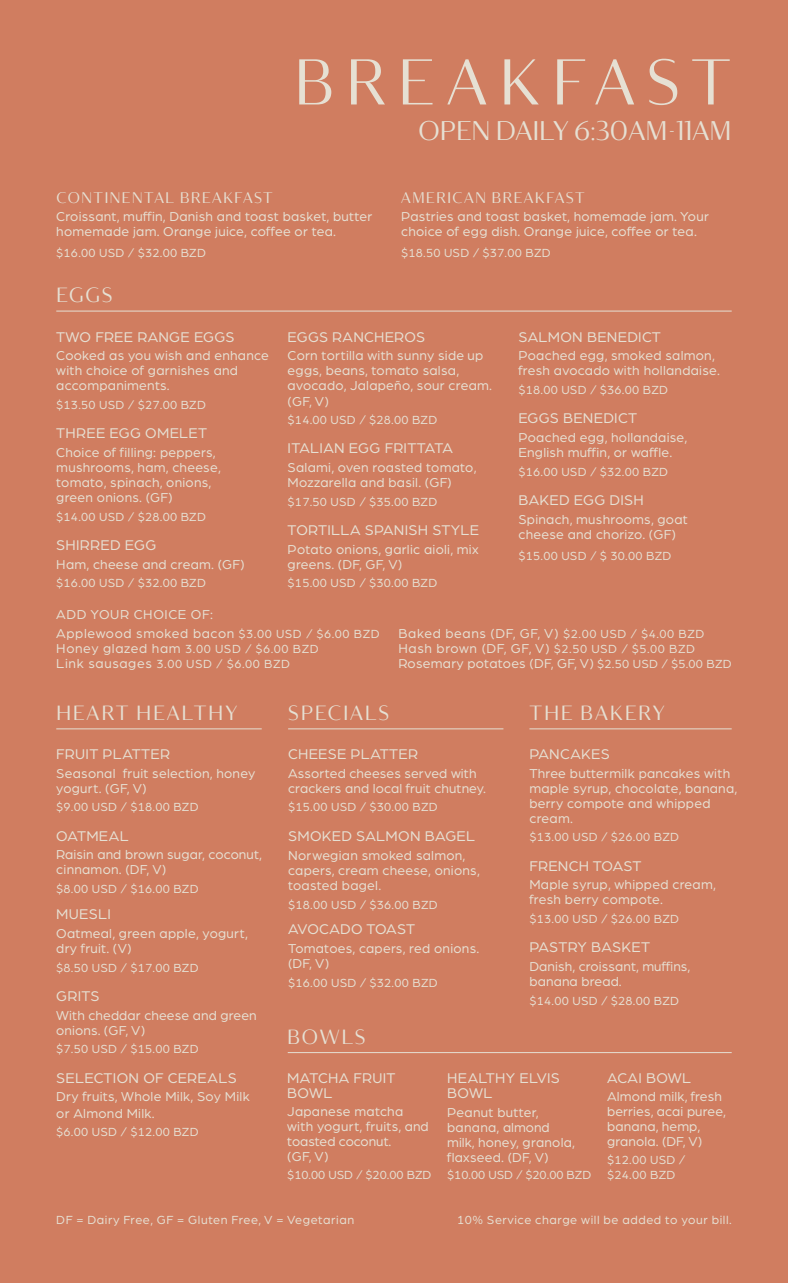
<style>
.page{position:relative;width:788px;height:1283px;background:#fff}
.page>*{position:absolute;margin:0;border:0;box-sizing:border-box;transform-origin:0 0}
.t1{font:62.5px "Darby Sans Poster Web";letter-spacing:.2em;color:#e6e0d3}
.t2{font:26.25px "Darby Sans Poster Web";letter-spacing:.015em;color:#e6e0d3}
.t3{font:20px "Darby Sans Poster Web";letter-spacing:.105em;color:#e6e0d3}
.t4{font:15px/15px "Arboria";letter-spacing:.02em;color:#e6e0d3}
.t5{font:15px "Darby Sans Poster Web";letter-spacing:.105em;color:#e6e0d3}
.t6{font:13.75px/15px "Arboria";letter-spacing:.02em;color:#e6e0d3}
.t7{font:13.75px/15px "Arboria";letter-spacing:.045em;color:#e6e0d3}
.t8{font:12.5px/15px "Arboria";letter-spacing:.02em;color:#e6e0d3}
.t9{font:12.5px "Arboria";letter-spacing:.045em;color:#e6e0d3}
.t10{font:12.5px "Arboria";color:#e6e0d3}
.s1{font-size:12.5px}
.s2{font-size:13.75px}
</style>
<div class="page">
<div style="left:0;top:0;width:788px;height:1282px;background:#d07d60"></div>
<hr style="left:56px;top:311px;width:675px;height:1px;background:#e6e0d3">
<hr style="left:288px;top:728px;width:215px;height:1px;background:#e6e0d3">
<hr style="left:56px;top:728px;width:206px;height:1px;background:#e6e0d3">
<hr style="left:288px;top:1052px;width:443px;height:1px;background:#e6e0d3">
<hr style="left:529px;top:728px;width:202px;height:1px;background:#e6e0d3">
<p class="t1" style="left:295px;top:37px;width:437px">BREAKFAST</p>
<p class="t2" style="left:418px;top:111px;width:314px">OPEN DAILY 6:30AM-11AM</p>
<p class="t5" style="left:56px;top:186px;width:218px">CONTINENTAL BREAKFAST</p>
<p class="t6" style="left:56px;top:209px;width:317px">Croissant, muffin, Danish and toast basket, butter homemade jam. Orange juice, coffee or tea.</p>
<p class="t8" style="left:56px;top:245px;width:151px">$16.00 USD / $32.00 BZD</p>
<p class="t3" style="left:56px;top:280px;width:58px">EGGS</p>
<p class="t5" style="left:401px;top:186px;width:185px">AMERICAN BREAKFAST</p>
<p class="t6" style="left:401px;top:209px;width:309px">Pastries and toast basket, homemade jam. Your choice of egg dish. Orange juice, coffee or tea.</p>
<p class="t8" style="left:401px;top:245px;width:151px">$18.50 USD / $37.00 BZD</p>
<p class="t4" style="left:56px;top:328px;width:180px">TWO FREE RANGE EGGS</p>
<p class="t6" style="left:56px;top:348px;width:214px">Cooked as you wish and enhance with choice of garnishes and accompaniments.</p>
<p class="t8" style="left:56px;top:397px;width:151px">$13.50 USD / $27.00 BZD</p>
<p class="t4" style="left:56px;top:425px;width:152px">THREE EGG OMELET</p>
<p class="t6" style="left:56px;top:444px;width:166px">Choice of filling: peppers, mushrooms, ham, cheese, tomato, spinach, onions, green onions. (GF)</p>
<p class="t8" style="left:56px;top:508px;width:151px">$14.00 USD / $28.00 BZD</p>
<p class="t4" style="left:56px;top:537px;width:102px">SHIRRED EGG</p>
<p class="t6" style="left:56px;top:556px;width:190px">Ham, cheese and cream. (GF)</p>
<p class="t8" style="left:56px;top:575px;width:151px">$16.00 USD / $32.00 BZD</p>
<p class="t4" style="left:287px;top:328px;width:139px">EGGS RANCHEROS</p>
<p class="t6" style="left:287px;top:348px;width:206px">Corn tortilla with sunny side up eggs, beans, tomato salsa, avocado, Jalapeño, sour cream. (GF, V)</p>
<p class="t8" style="left:287px;top:412px;width:151px">$14.00 USD / $28.00 BZD</p>
<p class="t4" style="left:287px;top:440px;width:167px">ITALIAN EGG FRITTATA</p>
<p class="t6" style="left:287px;top:459px;width:190px">Salami, oven roasted tomato,<br>Mozzarella and basil. (GF)</p>
<p class="t8" style="left:287px;top:493px;width:151px">$17.50 USD / $35.00 BZD</p>
<p class="t4" style="left:287px;top:522px;width:193px">TORTILLA SPANISH STYLE</p>
<p class="t6" style="left:287px;top:541px;width:192px">Potato onions, garlic aioli, mix greens. (DF, GF, V)</p>
<p class="t8" style="left:287px;top:575px;width:151px">$15.00 USD / $30.00 BZD</p>
<p class="t4" style="left:518px;top:328px;width:144px">SALMON BENEDICT</p>
<p class="t6" style="left:518px;top:348px;width:203px">Poached egg, smoked salmon, fresh avocado with hollandaise.</p>
<p class="t8" style="left:518px;top:382px;width:151px">$18.00 USD / $36.00 BZD</p>
<p class="t4" style="left:518px;top:410px;width:120px">EGGS BENEDICT</p>
<p class="t6" style="left:518px;top:429px;width:171px">Poached egg, hollandaise,<br>English muffin, or waffle.</p>
<p class="t8" style="left:518px;top:463px;width:151px">$16.00 USD / $32.00 BZD</p>
<p class="t4" style="left:518px;top:492px;width:127px">BAKED EGG DISH</p>
<p class="t6" style="left:518px;top:511px;width:171px">Spinach, mushrooms, goat cheese and chorizo. (GF)</p>
<p class="t8" style="left:518px;top:548px;width:154px">$15.00 USD / $ 30.00 BZD</p>
<p class="t7" style="left:56px;top:607px;width:158px">ADD YOUR CHOICE OF:</p>
<p class="t7" style="left:56px;top:625px;width:325px">Applewood smoked bacon <span class="s1">$3.00 USD / $6.00 BZD</span></p>
<p class="t9" style="left:56px;top:640px;width:264px"><span class="s2">Honey glazed ham</span> 3.00 USD / $6.00 BZD</p>
<p class="t9" style="left:56px;top:655px;width:235px"><span class="s2">Link sausages</span> 3.00 USD / $6.00 BZD</p>
<p class="t7" style="left:398px;top:625px;width:307px">Baked beans (DF, GF, V) <span class="s1">$2.00 USD / $4.00 BZD<br></span>Hash brown (DF, GF, V) <span class="s1">$2.50 USD / $5.00 BZD</span></p>
<p class="t6" style="left:398px;top:655px;width:334px">Rosemary potatoes (DF, GF, V) <span class="s1">$2.50 USD / $5.00 BZD</span></p>
<p class="t3" style="left:56px;top:698px;width:182px">HEART HEALTHY</p>
<p class="t4" style="left:56px;top:746px;width:115px">FRUIT PLATTER</p>
<p class="t6" style="left:56px;top:765px;width:200px">Seasonal fruit selection, honey yogurt. (GF, V)</p>
<p class="t8" style="left:56px;top:799px;width:144px">$9.00 USD / $18.00 BZD</p>
<p class="t4" style="left:56px;top:827px;width:74px">OATMEAL</p>
<p class="t6" style="left:56px;top:846px;width:207px">Raisin and brown sugar, coconut, cinnamon. (DF, V)</p>
<p class="t8" style="left:56px;top:880px;width:144px">$8.00 USD / $16.00 BZD</p>
<p class="t4" style="left:56px;top:906px;width:56px">MUESLI</p>
<p class="t6" style="left:56px;top:925px;width:193px">Oatmeal, green apple, yogurt, dry fruit. (V)</p>
<p class="t8" style="left:56px;top:959px;width:144px">$8.50 USD / $17.00 BZD</p>
<p class="t4" style="left:56px;top:987px;width:45px">GRITS</p>
<p class="t6" style="left:56px;top:1007px;width:202px">With cheddar cheese and green onions. (GF, V)</p>
<p class="t8" style="left:56px;top:1041px;width:144px">$7.50 USD / $15.00 BZD</p>
<p class="t4" style="left:56px;top:1069px;width:182px">SELECTION OF CEREALS</p>
<p class="t6" style="left:56px;top:1088px;width:195px;line-height:16.2px">Dry fruits, Whole Milk, Soy Milk or Almond Milk.</p>
<p class="t8" style="left:56px;top:1124px;width:144px">$6.00 USD / $12.00 BZD</p>
<p class="t3" style="left:288px;top:698px;width:102px">SPECIALS</p>
<p class="t3" style="left:529px;top:698px;width:136px">THE BAKERY</p>
<p class="t4" style="left:288px;top:746px;width:131px">CHEESE PLATTER</p>
<p class="t6" style="left:288px;top:765px;width:199px">Assorted cheeses served with crackers and local fruit chutney.</p>
<p class="t8" style="left:288px;top:799px;width:151px">$15.00 USD / $30.00 BZD</p>
<p class="t4" style="left:288px;top:828px;width:188px">SMOKED SALMON BAGEL</p>
<p class="t6" style="left:288px;top:847px;width:193px">Norwegian smoked salmon, capers, cream cheese, onions, toasted bagel.</p>
<p class="t8" style="left:288px;top:896px;width:151px">$18.00 USD / $36.00 BZD</p>
<p class="t4" style="left:288px;top:921px;width:128px">AVOCADO TOAST</p>
<p class="t6" style="left:288px;top:940px;width:193px">Tomatoes, capers, red onions. (DF, V)</p>
<p class="t8" style="left:288px;top:974px;width:151px">$16.00 USD / $32.00 BZD</p>
<p class="t3" style="left:287px;top:1022px;width:80px">BOWLS</p>
<p class="t4" style="left:529px;top:746px;width:82px">PANCAKES</p>
<p class="t6" style="left:529px;top:765px;width:209px">Three buttermilk pancakes with maple syrup, chocolate, banana, berry compote and whipped cream.</p>
<p class="t8" style="left:529px;top:829px;width:151px">$13.00 USD / $26.00 BZD</p>
<p class="t4" style="left:529px;top:857px;width:114px">FRENCH TOAST</p>
<p class="t6" style="left:529px;top:876px;width:188px">Maple syrup, whipped cream, fresh berry compote.</p>
<p class="t8" style="left:529px;top:910px;width:151px">$13.00 USD / $26.00 BZD</p>
<p class="t4" style="left:529px;top:939px;width:122px">PASTRY BASKET</p>
<p class="t6" style="left:529px;top:958px;width:162px">Danish, croissant, muffins, banana bread.</p>
<p class="t8" style="left:529px;top:992px;width:151px">$14.00 USD / $28.00 BZD</p>
<p class="t4" style="left:287px;top:1069px;width:110px">MATCHA FRUIT<br>BOWL</p>
<p class="t6" style="left:287px;top:1103px;width:143px">Japanese matcha with yogurt, fruits, and toasted coconut.<br>(GF, V)</p>
<p class="t10" style="left:287px;top:1166px;width:146px">$10.00 USD / $20.00 BZD</p>
<p class="t4" style="left:447px;top:1069px;width:114px">HEALTHY ELVIS<br>BOWL</p>
<p class="t6" style="left:447px;top:1103px;width:129px">Peanut butter, banana, almond milk, honey, granola, flaxseed. (DF, V)</p>
<p class="t10" style="left:447px;top:1166px;width:146px">$10.00 USD / $20.00 BZD</p>
<p class="t4" style="left:607px;top:1069px;width:85px">ACAI BOWL</p>
<p class="t6" style="left:607px;top:1088px;width:120px">Almond milk, fresh berries, acai puree, banana, hemp, granola. (DF, V)</p>
<p class="t8" style="left:607px;top:1151px;width:79px">$12.00 USD / $24.00 BZD</p>
<p class="t9" style="left:56px;top:1211px;width:299px">DF = Dairy Free, GF = Gluten Free, V = Vegetarian</p>
<p class="t9" style="left:457px;top:1211px;width:276px">10% Service charge will be added to your bill.</p>
</div>
